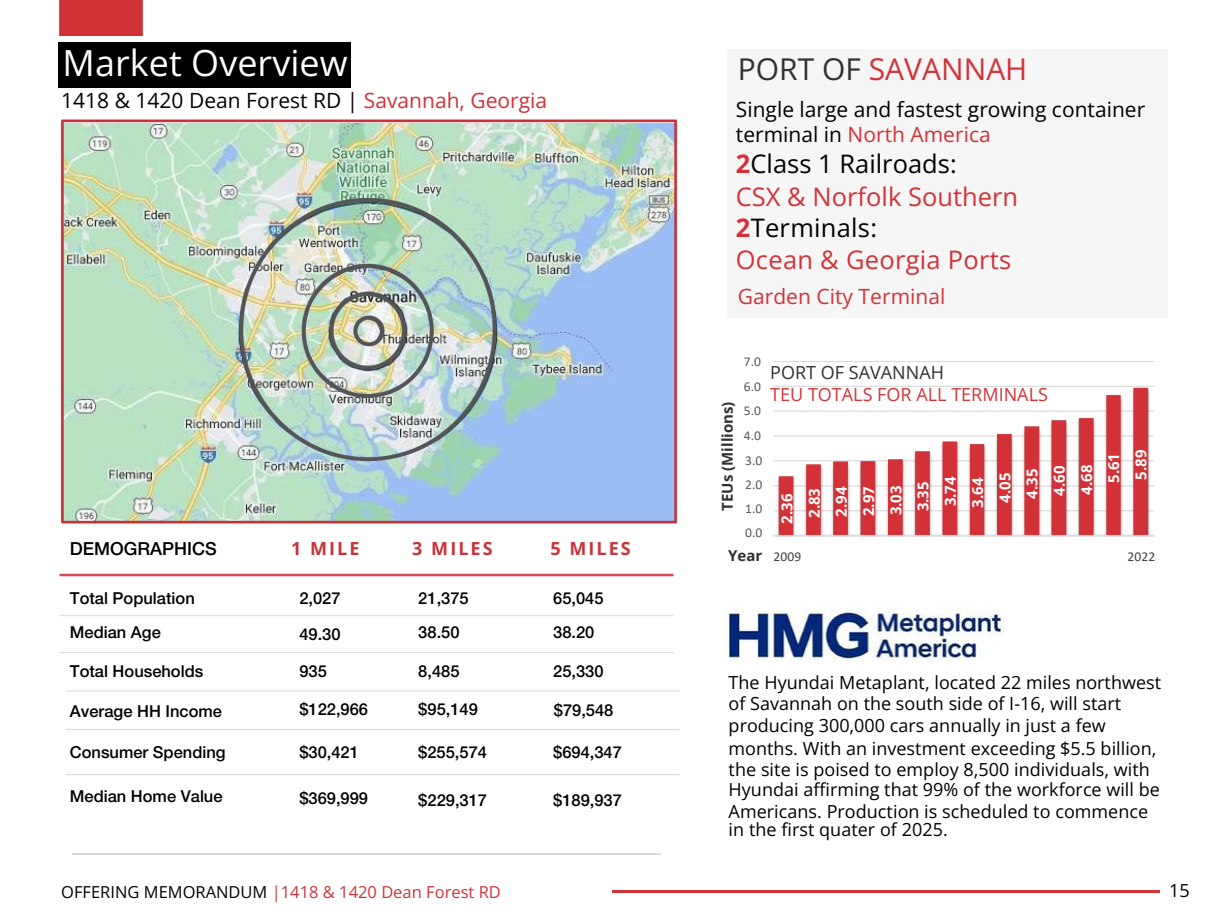
<style>
.page{position:relative;width:1224px;height:918px;background:#fff}
.page>*{position:absolute;margin:0;border:0;box-sizing:border-box;transform-origin:0 0}
.t1{font:36px "Open Sans";color:#fff}
.t2{font:30px "Open Sans";color:#d23239}
.t3{font:25.5px/31.8px "Open Sans";color:#d23239}
.t4{font:21px/24.8px "Open Sans";color:#000}
.t5{font:21px "Open Sans";letter-spacing:.005em;color:#d23239}
.t6{font:18px/21.3px "Open Sans";color:#000}
.t7{font:18px/21.3px "Open Sans";color:#d23239}
.t8{font:700 18px "Open Sans";letter-spacing:.115em;color:#cb333b}
.t9{font:500 18px "Helvetica Neue LT Std";color:#000}
.t10{font:500 16.5px "Helvetica Neue LT Std";color:#000}
.t11{font:16.5px "Open Sans";color:#cc333b}
.t12{font:700 15px "Open Sans";color:#fff}
.t13{font:700 15px "Open Sans";color:#303030}
.t14{font:13.5px/24.8px "Calibri";color:#595959;text-align:justify}
.t15{font:13.5px "Calibri";letter-spacing:.015em;color:#404040}
.s1{color:#d03238}
.s2{color:#000}
.s3{color:#303030}
.s4{color:#d23239}
.s5{font-weight:700}
</style>
<div class="page">
<div style="left:727px;top:49px;width:440px;height:269px;background:#f6f6f6"></div>
<div style="left:60px;top:1px;width:83px;height:34px;background:#d03238"></div>
<img style="left:59px;top:573px;width:615px;height:4px">
<hr style="left:612px;top:890px;width:548px;height:3px;background:#d03238">
<img style="left:60px;top:119px;width:618px;height:405px">
<svg style="left:773px;top:361px;width:381px;height:1px"></svg>
<img style="left:772px;top:386px;width:383px;height:151px">
<img style="left:726px;top:607px;width:278px;height:53px">
<div style="left:59px;top:42px;width:292px;height:46px;background:#000"></div>
<p class="t1" style="left:63px;top:37px;width:286px">Market Overview</p>
<h6 class="t4" style="left:61px;top:87px;width:488px">1418 &amp; 1420 Dean Forest RD | <span class="s1">Savannah, Georgia</span></h6>
<p class="t9" style="left:70px;top:542px;width:149px">DEMOGRAPHICS</p>
<p class="t10" style="left:70px;top:592px;width:126px">Total Population</p>
<p class="t10" style="left:70px;top:626px;width:93px">Median Age</p>
<h5 class="t10" style="left:70px;top:665px;width:135px">Total Households</h5>
<p class="t10" style="left:70px;top:706px;width:154px">Average HH Income</p>
<p class="t10" style="left:70px;top:747px;width:157px">Consumer Spending</p>
<p class="t10" style="left:70px;top:790px;width:154px">Median Home Value</p>
<h4 class="t8" style="left:291px;top:535px;width:70px">1 MILE</h4>
<h4 class="t8" style="left:412px;top:535px;width:82px">3 MILES</h4>
<p class="t8" style="left:550px;top:535px;width:82px">5 MILES</p>
<p class="t10" style="left:299px;top:592px;width:43px">2,027</p>
<p class="t10" style="left:418px;top:592px;width:52px">21,375</p>
<p class="t10" style="left:553px;top:592px;width:52px">65,045</p>
<p class="t10" style="left:299px;top:628px;width:43px">49.30</p>
<p class="t10" style="left:418px;top:626px;width:43px">38.50</p>
<p class="t10" style="left:553px;top:626px;width:43px">38.20</p>
<p class="t10" style="left:299px;top:665px;width:29px">935</p>
<p class="t10" style="left:418px;top:665px;width:43px">8,485</p>
<p class="t10" style="left:553px;top:665px;width:52px">25,330</p>
<p class="t10" style="left:299px;top:703px;width:70px">$122,966</p>
<p class="t10" style="left:418px;top:703px;width:61px">$95,149</p>
<p class="t10" style="left:554px;top:705px;width:61px">$79,548</p>
<p class="t10" style="left:299px;top:747px;width:61px">$30,421</p>
<p class="t10" style="left:418px;top:747px;width:70px">$255,574</p>
<p class="t10" style="left:553px;top:747px;width:70px">$694,347</p>
<p class="t10" style="left:299px;top:792px;width:70px">$369,999</p>
<p class="t10" style="left:418px;top:794px;width:70px">$229,317</p>
<p class="t10" style="left:553px;top:794px;width:70px">$189,937</p>
<h6 class="t11" style="left:61px;top:881px;width:441px"><span class="s2">OFFERING MEMORANDUM</span> |1418 &amp; 1420 Dean Forest RD</h6>
<h6 class="t2" style="left:738px;top:48px;width:291px"><span class="s3">PORT OF</span> SAVANNAH</h6>
<h6 class="t4" style="left:736px;top:96px;width:411px">Single large and fastest growing container terminal in <span class="s4">North America</span></h6>
<h6 class="t3" style="left:736px;top:147px;width:284px"><span class="s5">2</span><span class="s2">Class 1 Railroads:<br></span>CSX &amp; Norfolk Southern<br><span class="s5">2</span><span class="s2">Terminals:<br></span>Ocean &amp; Georgia Ports</h6>
<h6 class="t5" style="left:738px;top:282px;width:209px">Garden City Terminal</h6>
<h6 class="t14" style="left:744px;top:350px;width:19px">7.0<br>6.0<br>5.0<br>4.0</h6>
<h6 class="t14" style="left:745px;top:450px;width:19px">3.0</h6>
<h2 class="t14" style="left:745px;top:473px;width:19px">2.0</h2>
<h3 class="t14" style="left:745px;top:497px;width:19px">1.0</h3>
<h3 class="t14" style="left:745px;top:522px;width:19px">0.0</h3>
<p class="t13" style="left:728px;top:545px;width:36px">Year</p>
<p class="t15" style="left:773px;top:551px;width:29px">2009</p>
<p class="t15" style="left:1128px;top:551px;width:29px">2022</p>
<h6 class="t7" style="left:770px;top:362px;width:279px"><span class="s3">PORT OF SAVANNAH<br></span>TEU TOTALS FOR ALL TERMINALS</h6>
<h6 class="t13" style="left:717px;top:511px;width:111px;rotate:-90deg">TEUs (Millions)</h6>
<h6 class="t12" style="left:777px;top:524px;width:32px;rotate:-90deg">2.36</h6>
<p class="t12" style="left:804px;top:518px;width:32px;rotate:-90deg">2.83</p>
<h6 class="t12" style="left:831px;top:517px;width:32px;rotate:-90deg">2.94</h6>
<h6 class="t12" style="left:858px;top:516px;width:32px;rotate:-90deg">2.97</h6>
<h6 class="t12" style="left:885px;top:515px;width:32px;rotate:-90deg">3.03</h6>
<h6 class="t12" style="left:913px;top:511px;width:32px;rotate:-90deg">3.35</h6>
<p class="t12" style="left:940px;top:506px;width:32px;rotate:-90deg">3.74</p>
<h6 class="t12" style="left:967px;top:508px;width:32px;rotate:-90deg">3.64</h6>
<h6 class="t12" style="left:994px;top:503px;width:32px;rotate:-90deg">4.05</h6>
<h6 class="t12" style="left:1022px;top:499px;width:32px;rotate:-90deg">4.35</h6>
<h6 class="t12" style="left:1049px;top:496px;width:32px;rotate:-90deg">4.60</h6>
<p class="t12" style="left:1076px;top:495px;width:32px;rotate:-90deg">4.68</p>
<h6 class="t12" style="left:1103px;top:483px;width:32px;rotate:-90deg">5.61</h6>
<h6 class="t12" style="left:1130px;top:480px;width:32px;rotate:-90deg">5.89</h6>
<p class="t6" style="left:729px;top:671px;width:434px">The Hyundai Metaplant, located 22 miles northwest of Savannah on the south side of I-16, will start producing 300,000 cars annually in just a few</p>
<h6 class="t6" style="left:729px;top:738px;width:429px">months. With an investment exceeding $5.5 billion,</h6>
<h6 class="t6" style="left:729px;top:758px;width:423px">the site is poised to employ 8,500 individuals, with</h6>
<h6 class="t6" style="left:729px;top:778px;width:433px">Hyundai affirming that 99% of the workforce will be</h6>
<h6 class="t6" style="left:729px;top:802px;width:421px;line-height:18px">Americans. Production is scheduled to commence in the first quater of 2025.</h6>
<p class="t6" style="left:1169px;top:879px;width:22px">15</p>
</div>
